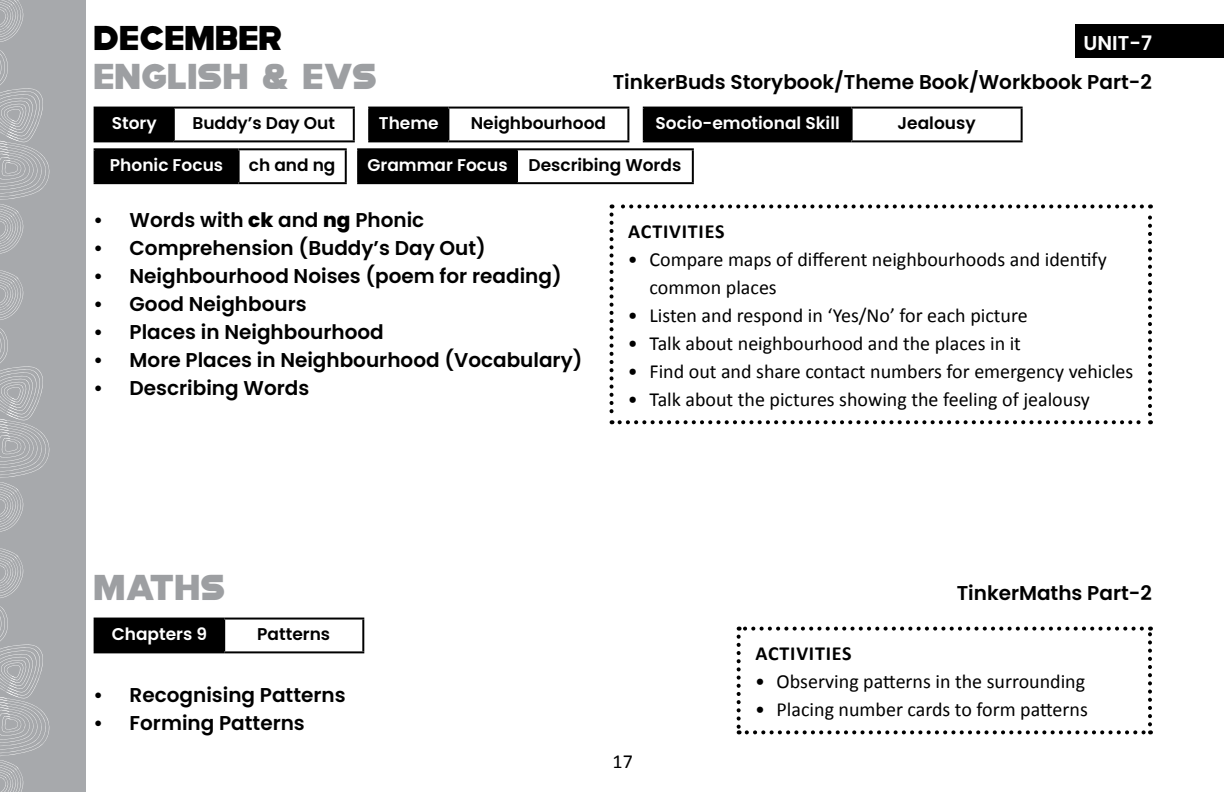
<style>
.page{position:relative;width:1224px;height:792px;background:#fff}
.page>*{position:absolute;margin:0;border:0;box-sizing:border-box;transform-origin:0 0}
.t1{font:36px "Modia Non Commercial";color:#9d9fa2}
.t2{font:34.4px "Modia Non Commercial";color:#000}
.t3{font:20px/28px "Calibri";color:#000}
.t4{font:600 20px "Poppins";color:#000}
.t5{font:700 20px "Calibri";letter-spacing:.04em;color:#000}
.t6{font:600 20px "Poppins";color:#fff}
.t7{font:600 17px "Poppins";color:#000}
.t8{font:600 17px "Poppins";color:#fff}
.s1{color:#fff}
.s2{font-weight:800}
</style>
<div class="page">
<div style="left:0;top:0;width:85px;height:792px;background:#a7a9ac"></div>
<svg style="left:0;top:0;width:50px;height:254px"></svg>
<svg style="left:0;top:270px;width:50px;height:262px"></svg>
<svg style="left:0;top:548px;width:50px;height:244px"></svg>
<div style="left:95px;top:108px;width:79px;height:33px;background:#000"></div>
<hr style="left:173px;top:109px;width:2px;height:31px;background:#000">
<hr style="left:94px;top:107px;width:80px;height:2px;background:#000">
<hr style="left:94px;top:109px;width:2px;height:31px;background:#000">
<hr style="left:174px;top:107px;width:181px;height:2px;background:#000">
<hr style="left:353px;top:109px;width:2px;height:31px;background:#000">
<hr style="left:94px;top:140px;width:80px;height:2px;background:#000">
<hr style="left:174px;top:140px;width:181px;height:2px;background:#000">
<div style="left:369px;top:108px;width:79px;height:33px;background:#000"></div>
<hr style="left:447px;top:109px;width:2px;height:31px;background:#000">
<hr style="left:368px;top:107px;width:80px;height:2px;background:#000">
<hr style="left:368px;top:109px;width:2px;height:31px;background:#000">
<hr style="left:448px;top:107px;width:181px;height:2px;background:#000">
<hr style="left:627px;top:109px;width:2px;height:31px;background:#000">
<hr style="left:368px;top:140px;width:80px;height:2px;background:#000">
<hr style="left:448px;top:140px;width:181px;height:2px;background:#000">
<div style="left:95px;top:149px;width:144px;height:34px;background:#000"></div>
<hr style="left:238px;top:150px;width:2px;height:32px;background:#000">
<hr style="left:94px;top:148px;width:145px;height:2px;background:#000">
<hr style="left:94px;top:150px;width:2px;height:32px;background:#000">
<hr style="left:239px;top:148px;width:108px;height:2px;background:#000">
<hr style="left:345px;top:150px;width:2px;height:32px;background:#000">
<hr style="left:94px;top:182px;width:145px;height:2px;background:#000">
<hr style="left:239px;top:182px;width:108px;height:2px;background:#000">
<div style="left:358px;top:149px;width:159px;height:34px;background:#000"></div>
<hr style="left:516px;top:150px;width:2px;height:32px;background:#000">
<hr style="left:357px;top:148px;width:160px;height:2px;background:#000">
<hr style="left:357px;top:150px;width:2px;height:32px;background:#000">
<hr style="left:517px;top:148px;width:177px;height:2px;background:#000">
<hr style="left:692px;top:150px;width:2px;height:32px;background:#000">
<hr style="left:357px;top:182px;width:160px;height:2px;background:#000">
<hr style="left:517px;top:182px;width:177px;height:2px;background:#000">
<div style="left:1076px;top:25px;width:148px;height:33px;background:#000"></div>
<svg style="left:610px;top:214px;width:4px;height:210px"></svg>
<svg style="left:620px;top:420px;width:531px;height:4px"></svg>
<svg style="left:1148px;top:204px;width:4px;height:210px"></svg>
<svg style="left:612px;top:204px;width:530px;height:4px"></svg>
<div style="left:95px;top:619px;width:129px;height:33px;background:#000"></div>
<hr style="left:223px;top:620px;width:2px;height:31px;background:#000">
<hr style="left:94px;top:618px;width:130px;height:2px;background:#000">
<hr style="left:94px;top:620px;width:2px;height:31px;background:#000">
<hr style="left:224px;top:618px;width:140px;height:2px;background:#000">
<hr style="left:362px;top:620px;width:2px;height:31px;background:#000">
<hr style="left:94px;top:651px;width:130px;height:2px;background:#000">
<hr style="left:224px;top:651px;width:140px;height:2px;background:#000">
<svg style="left:737px;top:637px;width:4px;height:97px"></svg>
<svg style="left:747px;top:730px;width:404px;height:4px"></svg>
<svg style="left:1148px;top:627px;width:4px;height:97px"></svg>
<svg style="left:739px;top:627px;width:403px;height:4px"></svg>
<div style="left:644px;top:108px;width:208px;height:33px;background:#000"></div>
<hr style="left:851px;top:109px;width:2px;height:31px;background:#000">
<hr style="left:643px;top:107px;width:209px;height:2px;background:#000">
<hr style="left:643px;top:109px;width:2px;height:31px;background:#000">
<hr style="left:852px;top:107px;width:171px;height:2px;background:#000">
<hr style="left:1021px;top:109px;width:2px;height:31px;background:#000">
<hr style="left:643px;top:140px;width:209px;height:2px;background:#000">
<hr style="left:852px;top:140px;width:171px;height:2px;background:#000">
<h2 class="t2" style="left:94px;top:13px;width:190px">DECEMBER</h2>
<p class="t6" style="left:1084px;top:31px;width:12px">unit</p>
<p class="t6" style="left:1129px;top:31px;width:24px">-7</p>
<h1 class="t1" style="left:94px;top:51px;width:285px">ENGLISH &amp; EVS</h1>
<p class="t8" style="left:112px;top:114px;width:46px">Story</p>
<p class="t7" style="left:192px;top:114px;width:144px">Buddy’s Day Out</p>
<p class="t8" style="left:379px;top:114px;width:61px">Theme</p>
<p class="t7" style="left:471px;top:114px;width:137px">Neighbourhood</p>
<p class="t8" style="left:110px;top:155px;width:115px">Phonic Focus</p>
<p class="t7" style="left:249px;top:155px;width:88px">ch and ng</p>
<p class="t7" style="left:368px;top:155px;width:315px"><span class="s1">Grammar Focus</span> Describing Words</p>
<p class="t4" style="left:613px;top:70px;width:541px">TinkerBuds Storybook/Theme Book/Workbook Part-2</p>
<p class="t8" style="left:656px;top:114px;width:186px">Socio-emotional Skill</p>
<p class="t7" style="left:898px;top:114px;width:80px">Jealousy</p>
<p class="t4" style="left:94px;top:208px;width:332px">• Words with <span class="s2">ck</span> and <span class="s2">ng</span> Phonic</p>
<p class="t4" style="left:94px;top:236px;width:394px">• Comprehension (Buddy’s Day Out)</p>
<p class="t4" style="left:94px;top:264px;width:470px">• Neighbourhood Noises (poem for reading)</p>
<p class="t4" style="left:94px;top:292px;width:215px">• Good Neighbours</p>
<p class="t4" style="left:94px;top:320px;width:292px">• Places in Neighbourhood</p>
<p class="t4" style="left:94px;top:348px;width:490px">• More Places in Neighbourhood (Vocabulary)</p>
<p class="t4" style="left:94px;top:376px;width:217px">• Describing Words</p>
<p class="t5" style="left:628px;top:217px;width:98px">ACTIVITIES</p>
<p class="t3" style="left:650px;top:244px;width:459px;text-indent:-22px">• Compare maps of different neighbourhoods and identify common places</p>
<p class="t3" style="left:628px;top:300px;width:401px">• Listen and respond in ‘Yes/No’ for each picture</p>
<p class="t3" style="left:628px;top:328px;width:395px">• Talk about neighbourhood and the places in it</p>
<p class="t3" style="left:628px;top:356px;width:507px">• Find out and share contact numbers for emergency vehicles</p>
<p class="t3" style="left:628px;top:384px;width:463px">• Talk about the pictures showing the feeling of jealousy</p>
<h1 class="t1" style="left:94px;top:562px;width:133px">MATHS</h1>
<p class="t8" style="left:112px;top:625px;width:97px">Chapters 9</p>
<p class="t7" style="left:257px;top:625px;width:74px">Patterns</p>
<p class="t4" style="left:94px;top:683px;width:254px">• Recognising Patterns</p>
<p class="t4" style="left:94px;top:711px;width:213px">• Forming Patterns</p>
<p class="t3" style="left:613px;top:747px;width:22px">17</p>
<p class="t4" style="left:957px;top:581px;width:197px">TinkerMaths Part-2</p>
<p class="t5" style="left:755px;top:639px;width:98px">ACTIVITIES</p>
<p class="t3" style="left:755px;top:666px;width:332px">• Observing patterns in the surrounding</p>
<p class="t3" style="left:755px;top:694px;width:334px">• Placing number cards to form patterns</p>
</div>
